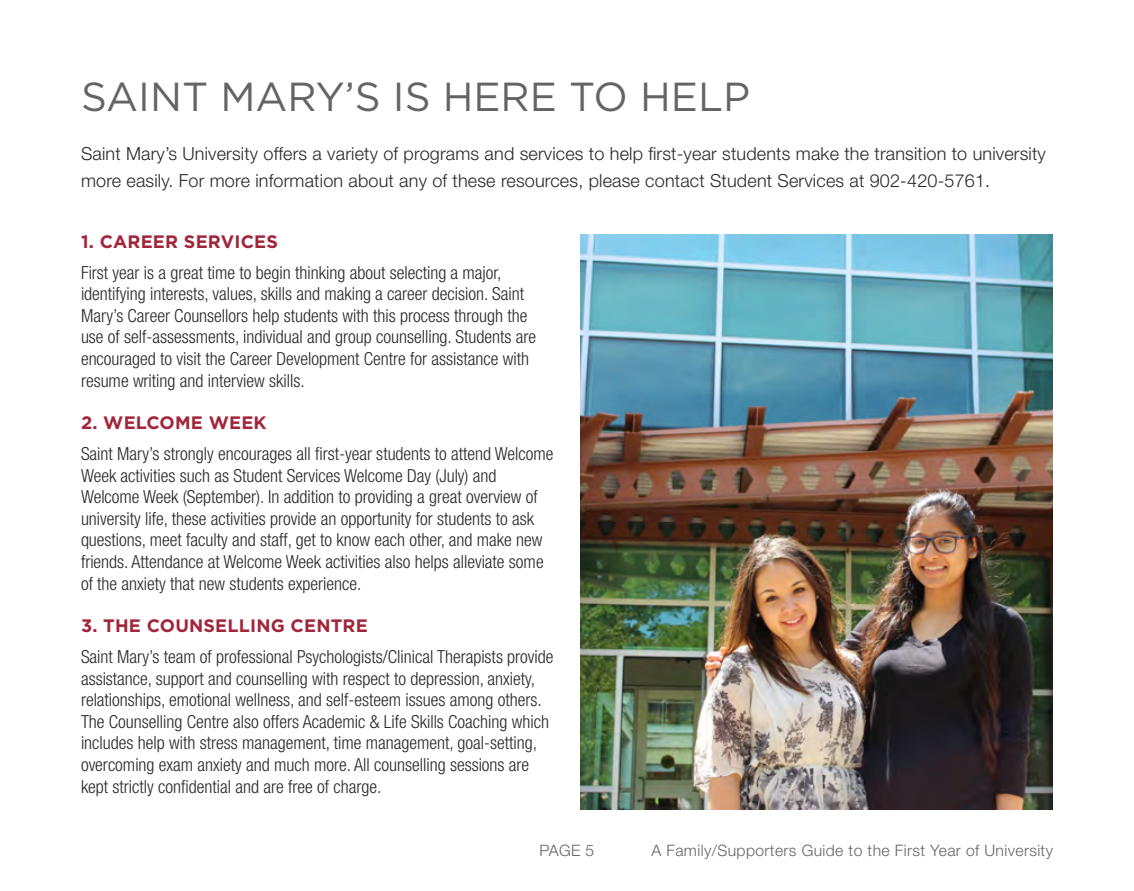
<style>
.page{position:relative;width:1134px;height:891px;background:#fff}
.page>*{position:absolute;margin:0;border:0;box-sizing:border-box;transform-origin:0 0}
.t1{font:40.5px "Gotham";color:#636466}
.t2{font:300 condensed 18px/21.6px "Helvetica Neue LT Std";color:#292829}
.t3{font:300 18px/27px "Helvetica Neue LT Std";letter-spacing:.01em;color:#292829}
.t4{font:700 18px "Gotham";letter-spacing:.01em;color:#a1253b}
.t5{font:300 15.75px "Helvetica Neue LT Std";letter-spacing:.025em;color:#636466}
</style>
<div class="page">
<img style="left:580px;top:235px;width:473px;height:575px">
<h1 class="t1" style="left:81px;top:74px;width:671px">SAINT MARY’S IS HERE TO HELP</h1>
<p class="t3" style="left:81px;top:140px;width:966px">Saint Mary’s University offers a variety of programs and services to help first-year students make the transition to university more easily. For more information about any of these resources, please contact Student Services at 902-420-5761.</p>
<p class="t4" style="left:81px;top:231px;width:198px">1. CAREER SERVICES</p>
<p class="t2" style="left:81px;top:261px;width:457px">First year is a great time to begin thinking about selecting a major, identifying interests, values, skills and making a career decision. Saint Mary’s Career Counsellors help students with this process through the use of self-assessments, individual and group counselling. Students are encouraged to visit the Career Development Centre for assistance with resume writing and interview skills.</p>
<p class="t4" style="left:81px;top:413px;width:187px">2. WELCOME WEEK</p>
<p class="t2" style="left:81px;top:443px;width:474px">Saint Mary’s strongly encourages all first-year students to attend Welcome Week activities such as Student Services Welcome Day (July) and Welcome Week (September). In addition to providing a great overview of university life, these activities provide an opportunity for students to ask questions, meet faculty and staff, get to know each other, and make new friends. Attendance at Welcome Week activities also helps alleviate some of the anxiety that new students experience.</p>
<p class="t4" style="left:81px;top:616px;width:288px">3. THE COUNSELLING CENTRE</p>
<p class="t2" style="left:81px;top:646px;width:474px">Saint Mary’s team of professional Psychologists/Clinical Therapists provide assistance, support and counselling with respect to depression, anxiety, relationships, emotional wellness, and self-esteem issues among others.<br>The Counselling Centre also offers Academic &amp; Life Skills Coaching which includes help with stress management, time management, goal-setting, overcoming exam anxiety and much more. All counselling sessions are kept strictly confidential and are free of charge.</p>
<p class="t5" style="left:540px;top:841px;width:56px">PAGE 5</p>
<p class="t5" style="left:651px;top:841px;width:403px">A Family/Supporters Guide to the First Year of University</p>
</div>
